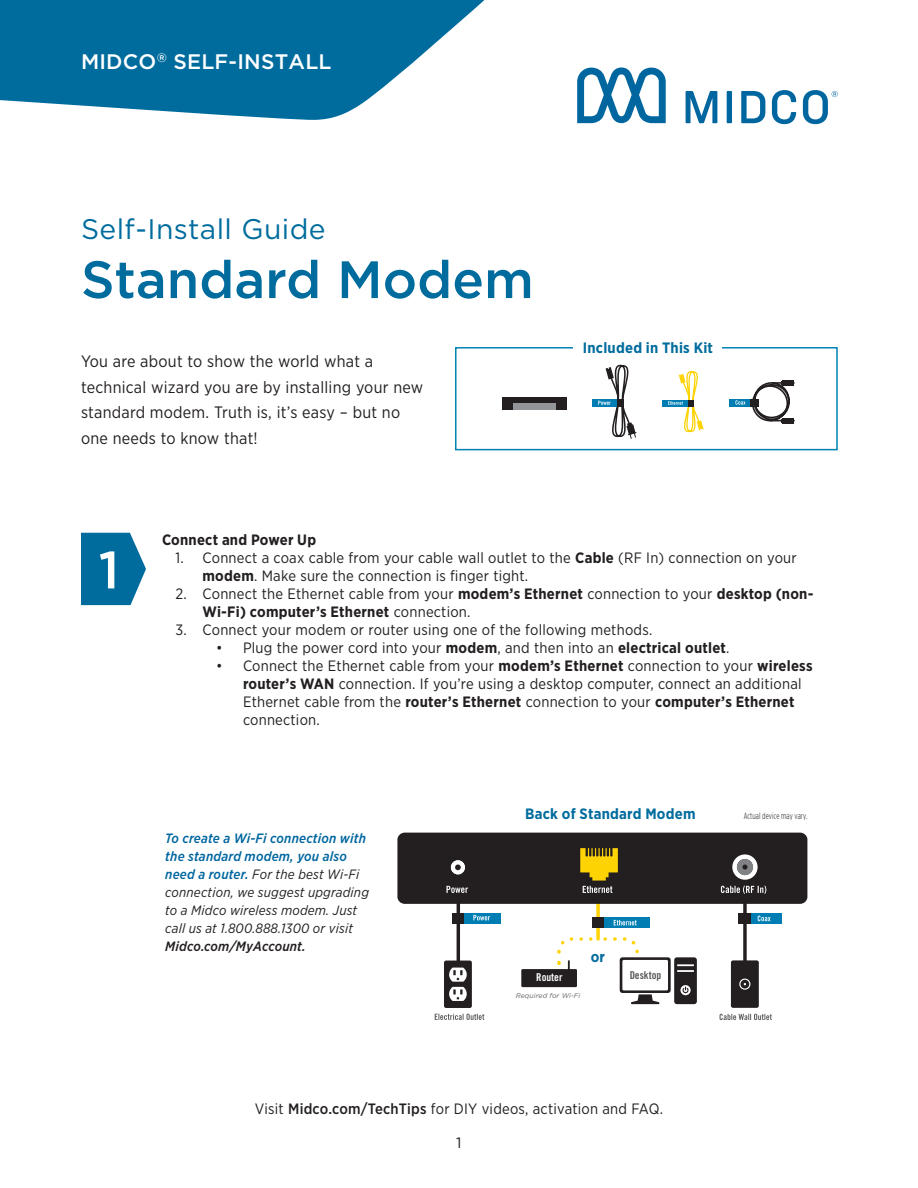
<style>
.page{position:relative;width:918px;height:1188px;background:#fff}
.page>*{position:absolute;margin:0;border:0;box-sizing:border-box;transform-origin:0 0}
.t1{font:500 52.5px "Gotham";color:#006c9e}
.t2{font:500 52.5px "Gotham";color:#fff}
.t3{font:28.35px "Gotham";letter-spacing:.015em;color:#006c9e}
.t4{font:500 21px "Gotham";letter-spacing:.01em;color:#fff}
.t5{font:16.5px/25.5px "Gotham Narrow";letter-spacing:.015em;color:#231f20}
.t6{font:15px/18px "Gotham Narrow";letter-spacing:.015em;color:#231f20}
.t7{font:700 15px "Gotham Narrow";letter-spacing:.015em;color:#006c9e}
.t8{font:700 15px "Gotham Narrow";letter-spacing:.015em;color:#231f20}
.t9{font:15px "Gotham";color:#231f20}
.t10{font:italic 13.5px/18px "Gotham Narrow";letter-spacing:.015em;color:#231f20}
.t11{font:10.8px "Trade Gothic Bold Cond Twenty";color:#231f20}
.t12{font:10.8px "Trade Gothic Bold Cond Twenty";color:#fff}
.t13{font:300 9px "Gotham Condensed";letter-spacing:.015em;color:#231f20}
.t14{font:italic 6.9px "Gotham";letter-spacing:.015em;color:#636366}
.s1{font-weight:700}
.s2{font-weight:500;color:#0066a0}
.s3{font-weight:500}
</style>
<div class="page">
<svg style="left:0;top:0;width:485px;height:120px;fill:#006c9e"></svg>
<div style="left:727px;top:91px;width:5px;height:32px;background:#0066a0"></div>
<svg style="left:741px;top:91px;width:24px;height:32px"></svg>
<svg style="left:772px;top:90px;width:24px;height:34px"></svg>
<svg style="left:803px;top:90px;width:35px;height:34px"></svg>
<svg style="left:686px;top:91px;width:31px;height:32px"></svg>
<svg style="left:577px;top:68px;width:89px;height:55px"></svg>
<div style="left:592px;top:399px;width:24px;height:7px;background:#007db3"></div>
<svg style="left:598px;top:364px;width:39px;height:75px"></svg>
<div style="left:782px;top:380px;width:11px;height:6px;background:#231f20"></div>
<div style="left:782px;top:418px;width:11px;height:5px;background:#231f20"></div>
<hr style="left:781px;top:419px;width:11px;height:4px;background:#231f20">
<svg style="left:751px;top:381px;width:44px;height:41px"></svg>
<div style="left:750px;top:399px;width:8px;height:7px;background:#231f20"></div>
<div style="left:729px;top:399px;width:21px;height:7px;background:#007db3"></div>
<svg style="left:735px;top:400px;width:10px;height:5px"></svg>
<div style="left:502px;top:397px;width:65px;height:13px;background:#231f20"></div>
<div style="left:513px;top:403px;width:43px;height:7px;background:#939698"></div>
<div style="left:455px;top:347px;width:383px;height:103px;border:2px solid #0083b3"></div>
<div style="left:574px;top:341px;width:148px;height:12px;background:#fff"></div>
<div style="left:662px;top:400px;width:26px;height:6px;background:#007db3"></div>
<svg style="left:668px;top:371px;width:36px;height:62px"></svg>
<svg style="left:81px;top:533px;width:65px;height:72px;background:#1e7da9"></svg>
<svg style="left:596px;top:904px;width:4px;height:35px"></svg>
<div style="left:592px;top:917px;width:12px;height:11px;background:#231f20"></div>
<div style="left:604px;top:917px;width:46px;height:11px;background:#007db3"></div>
<svg style="left:614px;top:920px;width:23px;height:5px"></svg>
<svg style="left:603px;top:937px;width:94px;height:67px"></svg>
<svg style="left:521px;top:937px;width:72px;height:50px"></svg>
<svg style="left:720px;top:1014px;width:52px;height:6px"></svg>
<svg style="left:435px;top:1014px;width:49px;height:6px"></svg>
<svg style="left:743px;top:904px;width:4px;height:56px"></svg>
<div style="left:397px;top:833px;width:410px;height:71px;background:#231f20;border-radius:7px"></div>
<div style="left:731px;top:960px;width:28px;height:48px;background:#231f20;border-radius:2px"></div>
<div style="left:739px;top:979px;width:11px;height:11px;border:1px solid #fff;border-radius:50%"></div>
<svg style="left:732px;top:854px;width:26px;height:26px"></svg>
<div style="left:739px;top:913px;width:12px;height:11px;background:#231f20"></div>
<div style="left:751px;top:913px;width:31px;height:11px;background:#007db3"></div>
<hr style="left:457px;top:867px;width:3px;height:112px;background:#231f20">
<div style="left:444px;top:961px;width:28px;height:47px;background:#231f20;border-radius:2px"></div>
<svg style="left:449px;top:968px;width:18px;height:33px"></svg>
<div style="left:452px;top:913px;width:12px;height:11px;background:#231f20"></div>
<div style="left:464px;top:913px;width:36px;height:11px;background:#007db3"></div>
<svg style="left:758px;top:916px;width:13px;height:5px"></svg>
<svg style="left:473px;top:915px;width:17px;height:5px"></svg>
<svg style="left:721px;top:886px;width:45px;height:8px"></svg>
<svg style="left:580px;top:848px;width:38px;height:45px"></svg>
<svg style="left:446px;top:886px;width:22px;height:7px"></svg>
<div style="left:451px;top:860px;width:14px;height:14px;background:#fff;border-radius:50%"></div>
<svg style="left:455px;top:864px;width:6px;height:6px"></svg>
<p class="t4" style="left:81px;top:49px;width:252px">MIDCO<sup>®</sup> SELF-INSTALL</p>
<p class="t3" style="left:81px;top:210px;width:246px">Self-Install Guide</p>
<p class="t1" style="left:81px;top:250px;width:454px">Standard Modem</p>
<p class="t5" style="left:81px;top:348px;width:344px">You are about to show the world what a technical wizard you are by installing your new standard modem. Truth is, it’s easy – but no one needs to know that!</p>
<p class="t7" style="left:583px;top:338px;width:132px">Included in This Kit</p>
<p class="t2" style="left:99px;top:540px;width:22px">1</p>
<p class="t8" style="left:162px;top:530px;width:156px">Connect and Power Up</p>
<p class="t6" style="left:202px;top:548px;width:596px;text-indent:-27px">1. Connect a coax cable from your cable wall outlet to the <span class="s1">Cable</span> (RF In) connection on your <span class="s1">modem</span>. Make sure the connection is finger tight.</p>
<p class="t6" style="left:202px;top:584px;width:613px;text-indent:-27px">2. Connect the Ethernet cable from your <span class="s1">modem’s Ethernet</span> connection to your <span class="s1">desktop (non-<br>Wi-Fi) computer’s Ethernet</span> connection.</p>
<p class="t6" style="left:176px;top:620px;width:478px">3. Connect your modem or router using one of the following methods.</p>
<p class="t6" style="left:216px;top:638px;width:515px">• Plug the power cord into your <span class="s1">modem</span>, and then into an <span class="s1">electrical outlet</span>.</p>
<p class="t6" style="left:243px;top:656px;width:571px;text-indent:-27px">• Connect the Ethernet cable from your <span class="s1">modem’s Ethernet</span> connection to your <span class="s1">wireless router’s WAN</span> connection. If you’re using a desktop computer, connect an additional Ethernet cable from the <span class="s1">router’s Ethernet</span> connection to your <span class="s1">computer’s Ethernet </span>connection.</p>
<p class="t10" style="left:165px;top:829px;width:205px"><span class="s2">To create a Wi-Fi connection with the standard modem, you also need a router.</span> For the best Wi-Fi connection, we suggest upgrading to a Midco wireless modem. Just call us at 1.800.888.1300 or visit<br><span class="s3">Midco.com/MyAccount.</span></p>
<p class="t7" style="left:525px;top:804px;width:172px">Back of Standard Modem</p>
<p class="t13" style="left:744px;top:811px;width:65px">Actual device may vary.</p>
<p class="t7" style="left:591px;top:947px;width:16px">or</p>
<p class="t12" style="left:536px;top:971px;width:28px">Router</p>
<p class="t11" style="left:630px;top:969px;width:33px">Desktop</p>
<p class="t14" style="left:516px;top:991px;width:66px">Required for Wi-Fi</p>
<p class="t6" style="left:255px;top:1100px;width:410px">Visit <span class="s3">Midco.com/TechTips</span> for DIY videos, activation and FAQ.</p>
<p class="t9" style="left:456px;top:1133px;width:7px">1</p>
</div>
